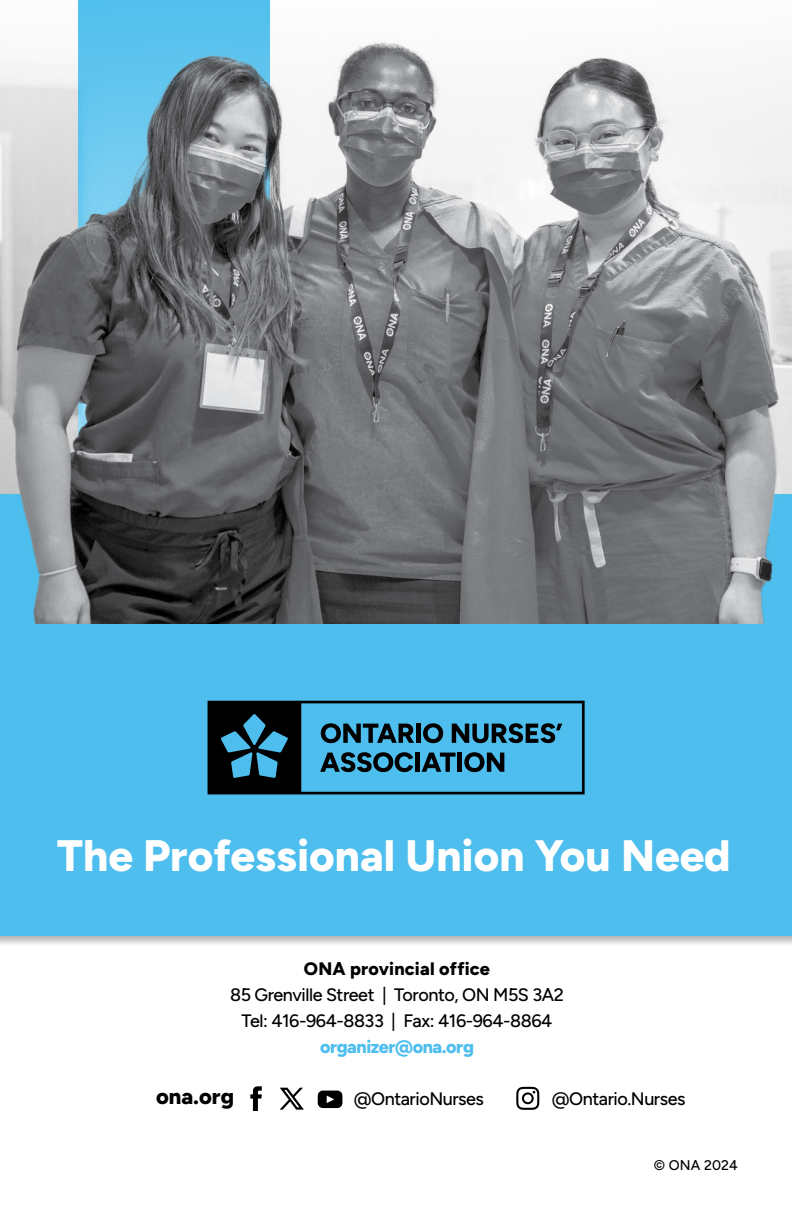
<style>
.page{position:relative;width:792px;height:1224px;background:#fff}
.page>*{position:absolute;margin:0;border:0;box-sizing:border-box;transform-origin:0 0}
.t1{font:800 44px "Figtree";color:#fff}
.t2{font:800 22px "Figtree";color:#000}
.t3{font:500 18px/26px "Figtree";letter-spacing:-.025em;color:#000;text-align:center}
.t4{font:800 18px "Figtree";letter-spacing:.01em;color:#000}
.t5{font:800 18px "Figtree";letter-spacing:-.025em;color:#4dbeed}
.t6{font:500 14px "Figtree";letter-spacing:.01em;color:#000}
</style>
<div class="page">
<img style="left:0;top:42px;width:792px;height:451px">
<div style="left:0;top:493px;width:792px;height:454px;background:#000;opacity:.29"></div>
<svg style="left:0;top:494px;width:792px;height:442px;background:#55abcf"></svg>
<svg style="left:78px;top:0;width:192px;height:624px;background:#5d717b"></svg>
<svg style="left:208px;top:701px;width:377px;height:93px;background:#317896"></svg>
<svg style="left:516px;top:1087px;width:23px;height:23px"></svg>
<svg style="left:250px;top:1086px;width:12px;height:25px"></svg>
<svg style="left:280px;top:1088px;width:24px;height:22px"></svg>
<svg style="left:318px;top:1091px;width:24px;height:17px"></svg>
<h1 class="t1" style="left:57px;top:829px;width:675px">The Professional Union You Need</h1>
<p class="t4" style="left:304px;top:958px;width:188px">ONA provincial office</p>
<p class="t3" style="left:230px;top:982px;width:335px">85 Grenville Street | Toronto, ON M5S 3A2<br>Tel: 416-964-8833 | Fax: 416-964-8864</p>
<p class="t5" style="left:320px;top:1036px;width:155px">organizer@ona.org</p>
<p class="t3" style="left:354px;top:1086px;width:132px">@OntarioNurses</p>
<p class="t3" style="left:552px;top:1086px;width:135px">@Ontario.Nurses</p>
<p class="t2" style="left:156px;top:1083px;width:80px">ona.org</p>
<p class="t6" style="left:654px;top:1157px;width:86px">© ONA 2024</p>
</div>
